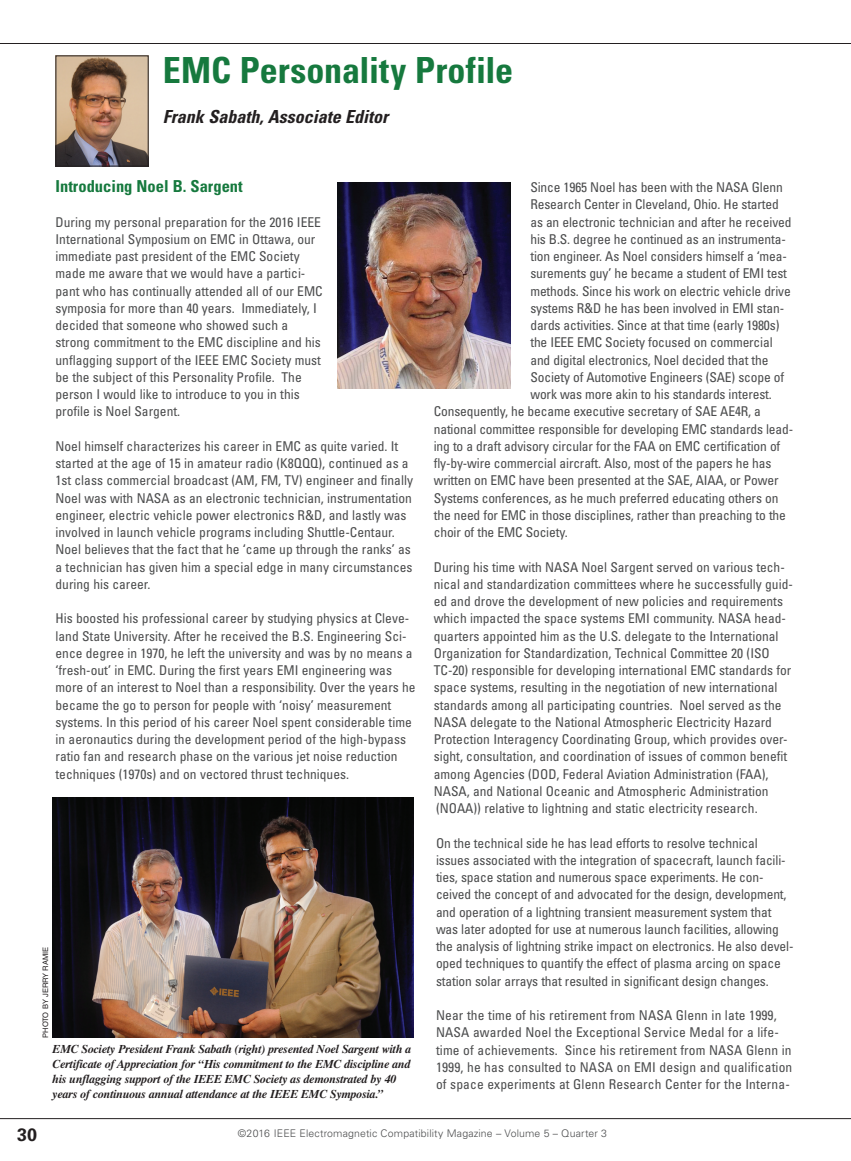
<style>
.page{position:relative;width:851px;height:1161px;background:#fff}
.page>*{position:absolute;margin:0;border:0;box-sizing:border-box;transform-origin:0 0}
.t1{font:700 condensed 36px "Univers";color:#16793e}
.t2{font:italic 700 condensed 18px "Univers";color:#231f20}
.t3{font:700 18px "Univers";color:#231f20}
.t4{font:700 condensed 16.5px "Univers";color:#16793e}
.t5{font:condensed 13.5px/17.2px "Univers";color:#4b4c4d}
.t6{font:italic 700 12px/15px "Times";letter-spacing:-.02em;color:#231f20}
.t7{font:300 10.5px "Univers 45";letter-spacing:.015em;color:#4b4c4d}
.t8{font:7.5px "Helvetica";color:#231f20}
</style>
<div class="page">
<hr style="left:0;top:1118px;width:850px;height:1px;background:#231f20">
<hr style="left:0;top:43px;width:850px;height:1px;background:#231f20">
<img style="left:57px;top:57px;width:89px;height:107px">
<div style="left:55px;top:55px;width:93px;height:111px;border:1px solid #231f20"></div>
<img style="left:338px;top:182px;width:172px;height:206px">
<img style="left:53px;top:798px;width:361px;height:240px">
<h1 class="t1" style="left:163px;top:48px;width:352px">EMC Personality Profile</h1>
<h2 class="t2" style="left:163px;top:106px;width:227px">Frank Sabath, Associate Editor</h2>
<p class="t4" style="left:56px;top:176px;width:189px">Introducing Noel B. Sargent</p>
<p class="t5" style="left:56px;top:213px;width:269px">During my personal preparation for the 2016 IEEE International Symposium on EMC in Ottawa, our immediate past president of the EMC Society made me aware that we would have a partici&shy;pant who has continually attended all of our EMC symposia for more than 40 years. Immediately, I decided that someone who showed such a strong commitment to the EMC discipline and his unflagging support of the IEEE EMC Society must be the subject of this Personality Profile. The person I would like to introduce to you in this profile is Noel Sargent.</p>
<p class="t5" style="left:56px;top:437px;width:359px">Noel himself characterizes his career in EMC as quite varied. It started at the age of 15 in amateur radio (K8QQQ), continued as a 1st class commercial broadcast (AM, FM, TV) engineer and finally Noel was with NASA as an electronic technician, instrumentation engineer, electric vehicle power electronics R&amp;D, and lastly was involved in launch vehicle programs including Shuttle-Centaur.<br>Noel believes that the fact that he ‘came up through the ranks’ as a technician has given him a special edge in many circumstances during his career.</p>
<p class="t5" style="left:56px;top:610px;width:361px">His boosted his professional career by studying physics at Cleve&shy;land State University. After he received the B.S. Engineering Sci&shy;ence degree in 1970, he left the university and was by no means a ‘fresh-out’ in EMC. During the first years EMI engineering was more of an interest to Noel than a responsibility. Over the years he became the go to person for people with ‘noisy’ measurement systems. In this period of his career Noel spent considerable time in aeronautics during the development period of the high-bypass ratio fan and research phase on the various jet noise reduction techniques (1970s) and on vectored thrust techniques.</p>
<p class="t8" style="left:41px;top:1038px;width:92px;rotate:-90deg">photo by jerry ramie</p>
<p class="t6" style="left:53px;top:1041px;width:360px">EMC Society President Frank Sabath (right) presented Noel Sargent with a Certificate of Appreciation for “His commitment to the EMC discipline and his unflagging support of the IEEE EMC Society as demonstrated by 40 years of continuous annual attendance at the IEEE EMC Symposia.”</p>
<p class="t5" style="left:530px;top:178px;width:254px">Since 1965 Noel has been with the NASA Glenn</p>
<p class="t5" style="left:530px;top:196px;width:250px">Research Center in Cleveland, Ohio. He started</p>
<p class="t5" style="left:530px;top:213px;width:263px">as an electronic technician and after he received</p>
<p class="t5" style="left:530px;top:230px;width:257px">his B.S. degree he continued as an instrumenta-</p>
<p class="t5" style="left:530px;top:247px;width:258px">tion engineer. As Noel considers himself a ‘mea-</p>
<p class="t5" style="left:530px;top:265px;width:258px">surements guy’ he became a student of EMI test</p>
<p class="t5" style="left:530px;top:282px;width:262px">methods. Since his work on electric vehicle drive</p>
<p class="t5" style="left:530px;top:299px;width:255px">systems R&amp;D he has been involved in EMI stan-</p>
<p class="t5" style="left:530px;top:316px;width:250px">dards activities. Since at that time (early 1980s)</p>
<p class="t5" style="left:530px;top:334px;width:244px">the IEEE EMC Society focused on commercial</p>
<p class="t5" style="left:530px;top:351px;width:239px">and digital electronics, Noel decided that the</p>
<p class="t5" style="left:530px;top:368px;width:255px">Society of Automotive Engineers (SAE) scope of</p>
<p class="t5" style="left:530px;top:385px;width:243px">work was more akin to his standards interest.</p>
<p class="t5" style="left:434px;top:403px;width:329px">Consequently, he became executive secretary of SAE AE4R, a</p>
<p class="t5" style="left:434px;top:420px;width:361px">national committee responsible for developing EMC standards lead-</p>
<p class="t5" style="left:434px;top:437px;width:348px">ing to a draft advisory circular for the FAA on EMC certification of</p>
<p class="t5" style="left:434px;top:454px;width:339px">fly-by-wire commercial aircraft. Also, most of the papers he has</p>
<p class="t5" style="left:434px;top:472px;width:346px">written on EMC have been presented at the SAE, AIAA, or Power</p>
<p class="t5" style="left:434px;top:489px;width:346px">Systems conferences, as he much preferred educating others on</p>
<p class="t5" style="left:434px;top:506px;width:354px">the need for EMC in those disciplines, rather than preaching to the</p>
<p class="t5" style="left:434px;top:523px;width:135px">choir of the EMC Society.</p>
<p class="t5" style="left:434px;top:558px;width:360px">During his time with NASA Noel Sargent served on various tech&shy;nical and standardization committees where he successfully guid&shy;ed and drove the development of new policies and requirements which impacted the space systems EMI community. NASA head&shy;quarters appointed him as the U.S. delegate to the International Organization for Standardization, Technical Committee 20 (ISO TC-20) responsible for developing international EMC standards for space systems, resulting in the negotiation of new international standards among all participating countries. Noel served as the NASA delegate to the National Atmospheric Electricity Hazard Protection Interagency Coordinating Group, which provides over&shy;sight, consultation, and coordination of issues of common benefit among Agencies (DOD, Federal Aviation Administration (FAA), NASA, and National Oceanic and Atmospheric Administration (NOAA)) relative to lightning and static electricity research.</p>
<p class="t5" style="left:436px;top:834px;width:359px">On the technical side he has lead efforts to resolve technical issues associated with the integration of spacecraft, launch facili&shy;ties, space station and numerous space experiments. He con&shy;ceived the concept of and advocated for the design, development, and operation of a lightning transient measurement system that was later adopted for use at numerous launch facilities, allowing the analysis of lightning strike impact on electronics. He also devel&shy;oped techniques to quantify the effect of plasma arcing on space station solar arrays that resulted in significant design changes.</p>
<p class="t5" style="left:436px;top:1006px;width:358px">Near the time of his retirement from NASA Glenn in late 1999, NASA awarded Noel the Exceptional Service Medal for a life&shy;time of achievements. Since his retirement from NASA Glenn in 1999, he has consulted to NASA on EMI design and qualification of space experiments at Glenn Research Center for the Interna-</p>
<h2 class="t3" style="left:17px;top:1123px;width:22px">30</h2>
<p class="t7" style="left:238px;top:1127px;width:371px">©2016 IEEE Electromagnetic Compatibility Magazine – Volume 5 – Quarter 3</p>
</div>
